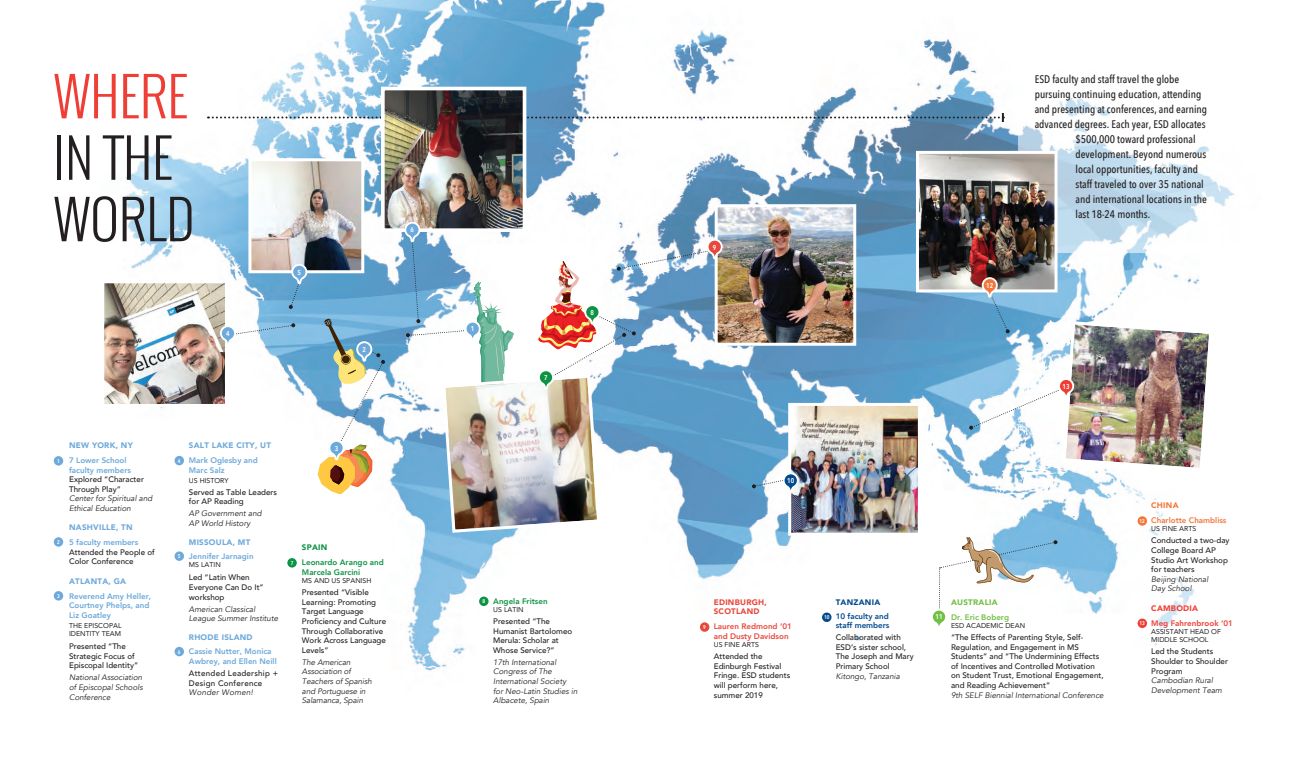
<style>
.page{position:relative;width:1296px;height:774px;background:#fff}
.page>*{position:absolute;margin:0;border:0;box-sizing:border-box;transform-origin:0 0}
.t1{font:300 52.9px/61.5px "Oswald";color:#231f20}
.t2{font:300 52.9px "Oswald";color:#ee3e35}
.t3{font:500 11px "Avenir Next Condensed";color:#231f20}
.t4{font:500 8px/9.6px "Avenir";color:#231f20}
.t5{font:italic 8px/9.6px "Avenir";color:#231f20}
.t6{font:800 8px/9.6px "Avenir";color:#6da9db}
.t7{font:900 8px "Avenir";letter-spacing:.03em;color:#6da9db}
.t8{font:800 8px/9.6px "Avenir";color:#0d9344}
.t9{font:500 8px/9.6px "Avenir";letter-spacing:.03em;color:#231f20}
.t10{font:800 8px/9.6px "Avenir";color:#e8483b}
.t11{font:800 8px/9.6px "Avenir";color:#004a8d}
.t12{font:900 8px/9.6px "Avenir";letter-spacing:.03em;color:#e8483b}
.t13{font:800 8px "Avenir";color:#f3773a}
.t14{font:800 8px "Avenir";color:#ee3e35}
.t15{font:800 8px "Avenir";color:#71bf44}
.t16{font:italic 8px "Avenir";letter-spacing:.03em;color:#231f20}
.t17{font:900 8px "Avenir";letter-spacing:.03em;color:#71bf44}
.t18{font:900 8px "Avenir";letter-spacing:.03em;color:#004a8d}
.t19{font:900 8px "Avenir";letter-spacing:.03em;color:#ee3e35}
.t20{font:900 8px "Avenir";letter-spacing:.03em;color:#0d9344}
.t21{font:900 8px "Avenir";letter-spacing:.03em;color:#f3773a}
.t22{font:7px/8.4px "Avenir";color:#231f20}
.t23{font:600 7px "Avenir Next Condensed";color:#fff}
.t24{font:600 5.4px "Avenir Next Condensed";color:#fff}
</style>
<div class="page">
<img style="left:174px;top:0;width:803px;height:671px">
<div style="left:700px;top:622px;width:9px;height:10px;background:#e8483b;border-radius:50%"></div>
<div style="left:54px;top:537px;width:9px;height:10px;background:#6da9db;border-radius:50%"></div>
<div style="left:54px;top:456px;width:9px;height:10px;background:#6da9db;border-radius:50%"></div>
<div style="left:54px;top:591px;width:9px;height:10px;background:#6da9db;border-radius:50%"></div>
<div style="left:175px;top:647px;width:9px;height:9px;background:#6da9db;border-radius:50%"></div>
<img style="left:104px;top:85px;width:1110px;height:544px">
<h1 class="t2" style="left:54px;top:58px;width:136px">WHERE</h1>
<h1 class="t1" style="left:54px;top:127px;width:142px">IN THE<br>WORLD</h1>
<p class="t23" style="left:226px;top:327px;width:5px">4</p>
<p class="t23" style="left:298px;top:266px;width:5px">5</p>
<p class="t23" style="left:411px;top:224px;width:5px">6</p>
<p class="t23" style="left:363px;top:343px;width:5px">2</p>
<p class="t7" style="left:69px;top:438px;width:65px">NEW YORK, NY</p>
<p class="t6" style="left:69px;top:455px;width:64px">7 Lower School faculty members</p>
<p class="t4" style="left:69px;top:474px;width:76px">Explored “Character<br>Through Play”</p>
<p class="t5" style="left:69px;top:494px;width:85px">Center for Spiritual and<br>Ethical Education</p>
<p class="t7" style="left:69px;top:520px;width:65px">NASHVILLE, TN</p>
<p class="t6" style="left:69px;top:538px;width:71px">5 faculty members</p>
<p class="t4" style="left:69px;top:547px;width:87px">Attended the People of<br>Color Conference</p>
<p class="t7" style="left:69px;top:574px;width:59px">ATLANTA, GA</p>
<p class="t6" style="left:69px;top:591px;width:84px">Reverend Amy Heller,<br>Courtney Phelps, and<br>Liz Goatley</p>
<p class="t22" style="left:69px;top:621px;width:54px">THE EPISCOPAL<br>IDENTITY TEAM</p>
<p class="t4" style="left:69px;top:641px;width:71px">Presented “The<br>Strategic Focus of<br>Episcopal Identity”</p>
<p class="t5" style="left:69px;top:673px;width:75px;text-align:justify">National Association of Episcopal Schools Conference</p>
<p class="t24" style="left:57px;top:456px;width:4px">1</p>
<p class="t24" style="left:178px;top:456px;width:4px">4</p>
<p class="t24" style="left:57px;top:537px;width:4px">2</p>
<p class="t24" style="left:178px;top:552px;width:4px">5</p>
<p class="t24" style="left:57px;top:591px;width:4px">3</p>
<p class="t24" style="left:178px;top:647px;width:4px">6</p>
<p class="t7" style="left:189px;top:438px;width:84px">SALT LAKE CITY, UT</p>
<p class="t6" style="left:189px;top:455px;width:70px">Mark Oglesby and<br>Marc Salz</p>
<p class="t22" style="left:189px;top:476px;width:41px">US HISTORY</p>
<p class="t4" style="left:189px;top:487px;width:90px">Served as Table Leaders for AP Reading</p>
<p class="t5" style="left:189px;top:509px;width:74px">AP Government and<br>AP World History</p>
<p class="t7" style="left:189px;top:535px;width:63px">MISSOULA, MT</p>
<p class="t6" style="left:189px;top:551px;width:66px">Jennifer Jarnagin</p>
<p class="t22" style="left:189px;top:561px;width:33px">MS LATIN</p>
<p class="t4" style="left:189px;top:572px;width:76px">Led “Latin When<br>Everyone Can Do It” workshop</p>
<p class="t5" style="left:189px;top:604px;width:91px">American Classical<br>League Summer Institute</p>
<p class="t7" style="left:189px;top:631px;width:65px">RHODE ISLAND</p>
<p class="t6" style="left:189px;top:647px;width:89px">Cassie Nutter, Monica<br>Awbrey, and Ellen Neill</p>
<p class="t9" style="left:189px;top:668px;width:91px">Attended Leadership +<br>Design Conference</p>
<p class="t16" style="left:189px;top:688px;width:66px">Wonder Women!</p>
<p class="t23" style="left:335px;top:442px;width:5px">3</p>
<p class="t24" style="left:291px;top:558px;width:4px">7</p>
<p class="t20" style="left:302px;top:541px;width:27px">SPAIN</p>
<p class="t8" style="left:302px;top:558px;width:83px">Leonardo Arango and<br>Marcela Garcini</p>
<p class="t22" style="left:302px;top:576px;width:71px">MS AND US SPANISH</p>
<p class="t4" style="left:302px;top:587px;width:86px">Presented “Visible<br>Learning: Promoting<br>Target Language<br>Proficiency and Culture<br>Through Collaborative<br>Work Across Language<br>Levels”</p>
<p class="t5" style="left:302px;top:657px;width:71px">The American<br>Association of<br>Teachers of Spanish and Portuguese in<br>Salamanca, Spain</p>
<p class="t23" style="left:471px;top:323px;width:5px">1</p>
<p class="t23" style="left:544px;top:372px;width:5px">7</p>
<p class="t23" style="left:591px;top:306px;width:5px">8</p>
<p class="t24" style="left:482px;top:597px;width:4px">8</p>
<p class="t8" style="left:493px;top:596px;width:56px">Angela Fritsen</p>
<p class="t22" style="left:493px;top:605px;width:32px">US LATIN</p>
<p class="t4" style="left:493px;top:616px;width:80px">Presented “The<br>Humanist Bartolomeo<br>Merula: Scholar at<br>Whose Service?”</p>
<p class="t5" style="left:493px;top:657px;width:86px">17th International<br>Congress of The<br>International Society for Neo-Latin Studies in<br>Albacete, Spain</p>
<p class="t23" style="left:713px;top:241px;width:5px">9</p>
<p class="t23" style="left:986px;top:279px;width:8px">12</p>
<h2 class="t3" style="left:1035px;top:73px;width:146px">ESD faculty and staff travel the globe</h2>
<h2 class="t3" style="left:1035px;top:88px;width:168px">pursuing continuing education, attending</h2>
<h2 class="t3" style="left:1035px;top:103px;width:174px">and presenting at conferences, and earning</h2>
<h2 class="t3" style="left:1035px;top:118px;width:172px">advanced degrees. Each year, ESD allocates</h2>
<h2 class="t3" style="left:1076px;top:133px;width:122px">$500,000 toward professional</h2>
<h2 class="t3" style="left:1076px;top:148px;width:132px">development. Beyond numerous</h2>
<h2 class="t3" style="left:1076px;top:163px;width:124px">local opportunities, faculty and</h2>
<h2 class="t3" style="left:1076px;top:178px;width:130px">staff traveled to over 35 national</h2>
<h2 class="t3" style="left:1076px;top:193px;width:133px">and international locations in the</h2>
<h2 class="t3" style="left:1076px;top:208px;width:76px">last 18-24 months.</h2>
<p class="t23" style="left:787px;top:475px;width:8px">10</p>
<p class="t23" style="left:1063px;top:380px;width:8px">13</p>
<p class="t12" style="left:714px;top:597px;width:55px">EDINBURGH,<br>SCOTLAND</p>
<p class="t10" style="left:714px;top:622px;width:80px">Lauren Redmond ‘01 and Dusty Davidson</p>
<p class="t22" style="left:714px;top:640px;width:47px">US FINE ARTS</p>
<p class="t4" style="left:714px;top:651px;width:78px">Attended the<br>Edinburgh Festival<br>Fringe. ESD students will perform here, summer 2019</p>
<p class="t24" style="left:703px;top:622px;width:4px">9</p>
<p class="t18" style="left:836px;top:595px;width:46px">TANZANIA</p>
<p class="t11" style="left:836px;top:611px;width:55px">10 faculty and staff members</p>
<p class="t4" style="left:836px;top:632px;width:79px">Collaborated with<br>ESD’s sister school,<br>The Joseph and Mary<br>Primary School</p>
<p class="t5" style="left:836px;top:671px;width:66px">Kitongo, Tanzania</p>
<p class="t24" style="left:824px;top:613px;width:7px">10</p>
<p class="t23" style="left:936px;top:611px;width:8px">11</p>
<p class="t17" style="left:951px;top:595px;width:48px">AUSTRALIA</p>
<p class="t15" style="left:951px;top:611px;width:60px">Dr. Eric Boberg</p>
<p class="t22" style="left:951px;top:621px;width:76px">ESD ACADEMIC DEAN</p>
<p class="t4" style="left:951px;top:632px;width:154px">“The Effects of Parenting Style, Self-Regulation, and Engagement in MS Students” and “The Undermining Effects of Incentives and Controlled Motivation on Student Trust, Emotional Engagement, and Reading Achievement”</p>
<p class="t5" style="left:951px;top:690px;width:154px">9th SELF Biennial International Conference</p>
<p class="t21" style="left:1151px;top:498px;width:29px">CHINA</p>
<p class="t13" style="left:1151px;top:514px;width:77px">Charlotte Chambliss</p>
<p class="t22" style="left:1151px;top:525px;width:47px">US FINE ARTS</p>
<p class="t4" style="left:1151px;top:535px;width:80px">Conducted a two-day<br>College Board AP<br>Studio Art Workshop for teachers</p>
<p class="t5" style="left:1151px;top:574px;width:59px">Beijing National<br>Day School</p>
<p class="t19" style="left:1151px;top:601px;width:48px">CAMBODIA</p>
<p class="t14" style="left:1151px;top:617px;width:83px">Meg Fahrenbrook ‘01</p>
<p class="t22" style="left:1151px;top:627px;width:71px">ASSISTANT HEAD OF<br>MIDDLE SCHOOL</p>
<p class="t4" style="left:1151px;top:646px;width:78px">Led the Students<br>Shoulder to Shoulder<br>Program</p>
<p class="t5" style="left:1151px;top:676px;width:72px">Cambodian Rural<br>Development Team</p>
<p class="t24" style="left:1140px;top:516px;width:7px">12</p>
<p class="t24" style="left:1140px;top:619px;width:7px">13</p>
</div>
